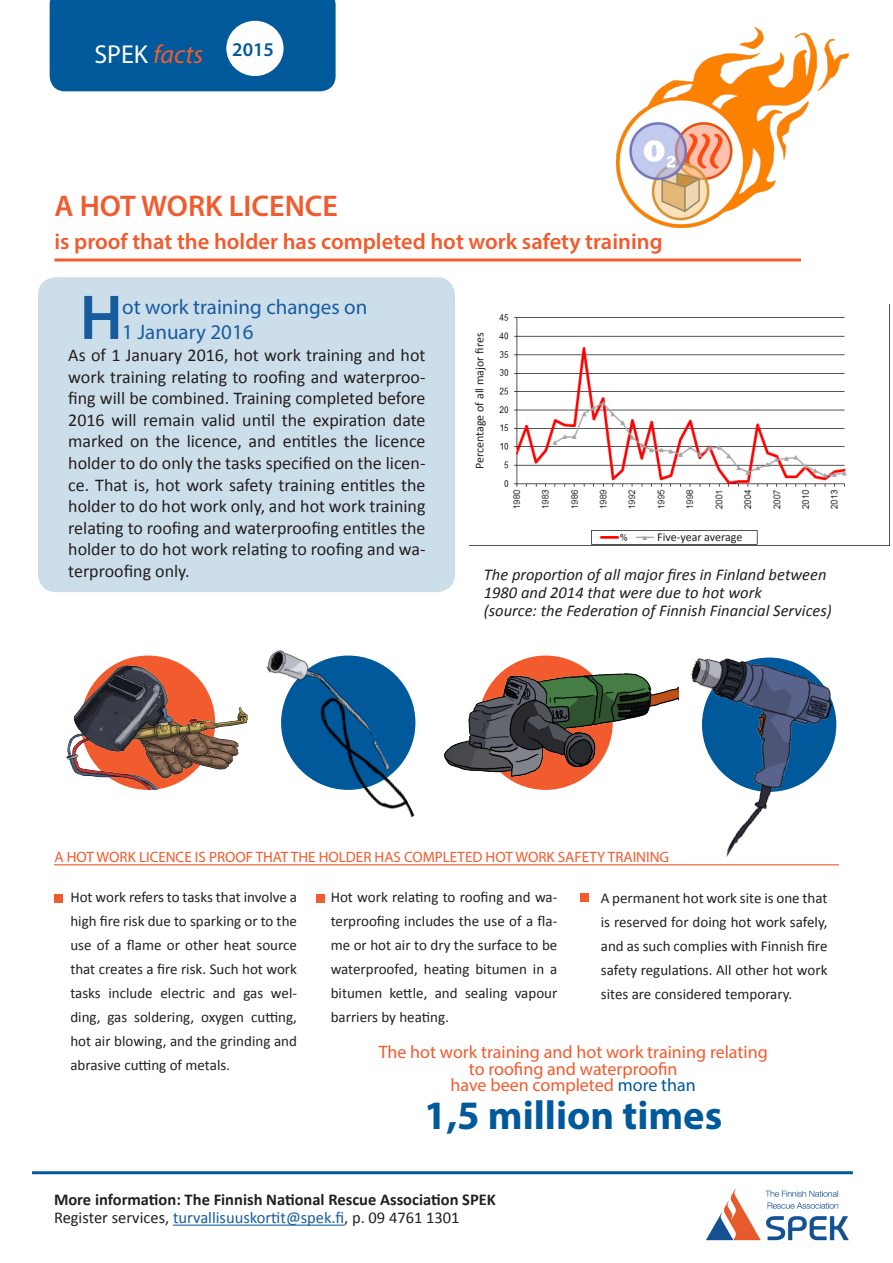
<style>
.page{position:relative;width:893px;height:1263px;background:#fff}
.page>*{position:absolute;margin:0;border:0;box-sizing:border-box;transform-origin:0 0}
.Otsikko{font:600 63.9px "Myriad Pro";color:#175d9e}
.t1{font:700 40.5px "Myriad Pro";color:#00599b}
.t2{font:600 30px "Myriad Pro";color:#f15b2e}
.t3{font:italic 25.95px "Myriad Pro";color:#f15b2e}
.t4{font:600 22.5px "Myriad Pro";color:#f15b2e}
.Otsikko-2{font:21px "Myriad Pro";color:#175d9e}
.t5{font:600 19.5px "Myriad Pro";color:#00599b}
.t6{font:18px/21.6px "Calibri";color:#231f20;text-align:justify}
.t7{font:18px "Myriad Pro";color:#f15b2e}
.t8{font:italic 16.5px "Calibri";color:#231f20}
.t9{font:16.5px "Calibri";color:#231f20}
.t10{font:700 16.5px "Calibri";color:#231f20}
.t11{font:15px/24px "Calibri";color:#231f20;text-align:justify}
.t12{font:15px "Myriad Pro";color:#f15b2e}
.t13{font:12px "Calibri";color:#231f20}
.s1{font-style:normal;color:#fff}
.s2{color:#00599b}
.s3{color:#175d9e}
</style>
<div class="page">
<hr style="left:32px;top:1171px;width:821px;height:3px;background:#00599b">
<img style="left:706px;top:1189px;width:143px;height:52px">
<div style="left:478px;top:655px;width:135px;height:135px;background:#f15b2e;border-radius:50%"></div>
<div style="left:38px;top:277px;width:417px;height:315px;background:#cddeeb;border-radius:18px"></div>
<div style="left:50px;top:0;width:286px;height:91px;background:#00599b"></div>
<hr style="left:54px;top:258px;width:747px;height:3px;background:#f15b2e">
<div style="left:226px;top:21px;width:58px;height:55px;background:#fff;border-radius:50%"></div>
<img style="left:616px;top:28px;width:233px;height:199px">
<img style="left:266px;top:649px;width:149px;height:169px">
<img style="left:66px;top:655px;width:182px;height:135px">
<img style="left:643px;top:657px;width:194px;height:209px">
<img style="left:445px;top:673px;width:234px;height:103px">
<hr style="left:54px;top:864px;width:785px;height:1px;background:#f15b2e">
<div style="left:55px;top:895px;width:8px;height:8px;background:#f15b2e"></div>
<div style="left:316px;top:895px;width:8px;height:8px;background:#f15b2e"></div>
<div style="left:581px;top:894px;width:8px;height:8px;background:#f15b2e"></div>
<img style="left:470px;top:313px;width:419px;height:233px">
<hr style="left:173px;top:1224px;width:171px;height:2px;background:#175d9e">
<div style="left:473px;top:328px;width:20px;height:145px;background:#fff"></div>
<div style="left:654px;top:533px;width:98px;height:9px;background:#fff"></div>
<p class="t3" style="left:94px;top:38px;width:110px"><span class="s1">SPEK</span> facts</p>
<p class="t5" style="left:232px;top:37px;width:43px">2015</p>
<p class="t2" style="left:54px;top:187px;width:285px">A HOT WORK LICENCE</p>
<p class="t4" style="left:54px;top:228px;width:610px">is proof that the holder has completed hot work safety training</p>
<p class="Otsikko" style="left:80px;top:277px;width:44px">H</p>
<p class="Otsikko-2" style="left:122px;top:294px;width:247px">ot work training changes on</p>
<p class="Otsikko-2" style="left:122px;top:319px;width:133px">1 January 2016</p>
<p class="t6" style="left:68px;top:344px;width:359px">As of 1 January 2016, hot work training and hot work training relating to roofing and waterproo&shy;fing will be combined. Training completed before 2016 will remain valid until the expiration date marked on the licence, and entitles the licence holder to do only the tasks specified on the licen&shy;ce. That is, hot work safety training entitles the holder to do hot work only, and hot work training relating to roofing and waterproofing entitles the holder to do hot work relating to roofing and wa&shy;terproofing only.</p>
<p class="t13" style="left:472px;top:469px;width:138px;rotate:-90deg">Percentage of all major fires</p>
<p class="t13" style="left:657px;top:529px;width:87px">Five-year average</p>
<p class="t8" style="left:484px;top:563px;width:344px">The proportion of all major fires in Finland between</p>
<p class="t8" style="left:484px;top:581px;width:279px">1980 and 2014 that were due to hot work</p>
<p class="t8" style="left:484px;top:599px;width:349px">(source: the Federation of Finnish Financial Services)</p>
<p class="t12" style="left:54px;top:848px;width:616px">A HOT WORK LICENCE IS PROOF THAT THE HOLDER HAS COMPLETED HOT WORK SAFETY TRAINING</p>
<p class="t11" style="left:601px;top:886px;width:228px">A permanent hot work site is one that is reserved for doing hot work safely, and as such complies with Finnish fire safety regulations. All other hot work sites are considered temporary.</p>
<p class="t11" style="left:70px;top:885px;width:228px">Hot work refers to tasks that involve a high fire risk due to sparking or to the use of a flame or other heat source that creates a fire risk. Such hot work tasks include electric and gas wel&shy;ding, gas soldering, oxygen cutting, hot air blowing, and the grinding and abrasive cutting of metals.</p>
<p class="t11" style="left:331px;top:885px;width:228px">Hot work relating to roofing and wa&shy;terproofing includes the use of a fla&shy;me or hot air to dry the surface to be waterproofed, heating bitumen in a bitumen kettle, and sealing vapour barriers by heating.</p>
<p class="t7" style="left:379px;top:1041px;width:391px">The hot work training and hot work training relating</p>
<p class="t7" style="left:469px;top:1058px;width:210px">to roofing and waterproofin</p>
<p class="t7" style="left:451px;top:1074px;width:247px">have been completed <span class="s2">more than</span></p>
<p class="t1" style="left:424px;top:1089px;width:299px">1,5 million times</p>
<p class="t10" style="left:54px;top:1189px;width:443px">More information: The Finnish National Rescue Association SPEK</p>
<p class="t9" style="left:54px;top:1207px;width:407px">Register services, <span class="s3">turvallisuuskortit@spek.fi</span>, p. 09 4761 1301</p>
</div>
